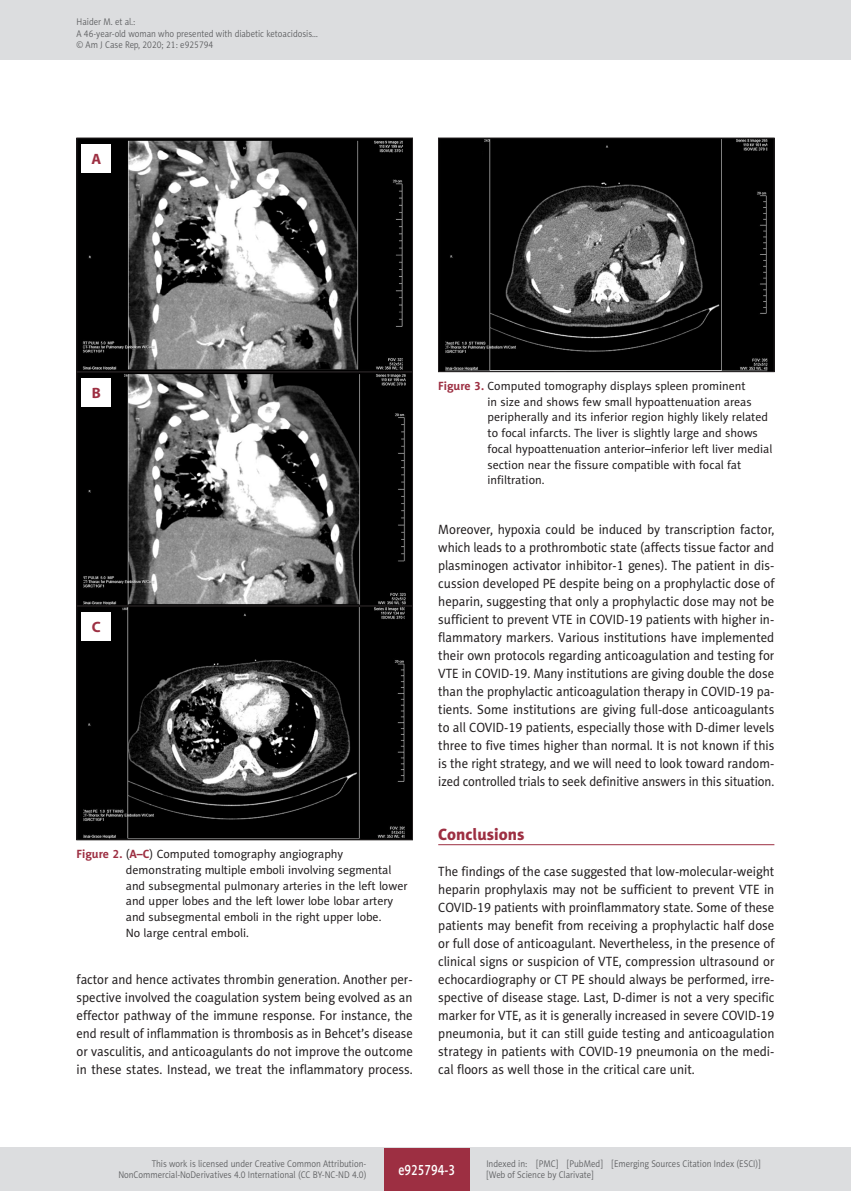
<style>
.page{position:relative;width:851px;height:1191px;background:#fff}
.page>*{position:absolute;margin:0;border:0;box-sizing:border-box;transform-origin:0 0}
.AJCR_Headline_1{font:16.5px "Naomi Sans EFN Heavy";color:#9d2f42}
.AJCR_e-PAGINA{font:15px "Naomi Sans EFN Medium";color:#fff;scale:.8 1}
.t1{font:700 15px "Myriad Pro";color:#9d2f42}
.AJCR_Body{font:13.5px/18px "Naomi Sans EFN";color:#231f20;text-align:justify;scale:.95 1}
.AJCR_Rycina_tytul{font:12px/15.8px "Naomi Sans EFN";color:#231f20}
.AJCR_pagina_zywa{font:9.75px/11.2px "Naomi Sans EFN Light";color:#57585a;scale:.9 1}
.AJCR_pagina_sygnatur{font:9.75px "Naomi Sans EFN Light";color:#57585a;scale:.9 1}
.s1{font-weight:700;color:#9d2f42}
</style>
<div class="page">
<hr style="left:438px;top:844px;width:336px;height:1px;background:#9d2f42">
<img style="left:440px;top:140px;width:332px;height:230px">
<div style="left:438px;top:138px;width:336px;height:234px;border:1px solid #231f20"></div>
<img style="left:79px;top:140px;width:331px;height:698px">
<div style="left:77px;top:138px;width:335px;height:234px;border:1px solid #231f20"></div>
<div style="left:82px;top:144px;width:29px;height:28px;background:#fff"></div>
<div style="left:77px;top:372px;width:335px;height:234px;border:1px solid #231f20"></div>
<div style="left:82px;top:378px;width:29px;height:28px;background:#fff"></div>
<div style="left:77px;top:606px;width:335px;height:234px;border:1px solid #231f20"></div>
<div style="left:82px;top:612px;width:29px;height:28px;background:#fff"></div>
<div style="left:0;top:0;width:850px;height:60px;background:#dcdddf"></div>
<div style="left:0;top:1148px;width:850px;height:43px;background:#dcdddf"></div>
<div style="left:384px;top:1147px;width:85px;height:43px;background:#9d2f42"></div>
<p class="AJCR_pagina_zywa" style="left:77px;top:16px;width:67px">Haider M. et al.:</p>
<p class="AJCR_pagina_zywa" style="left:77px;top:28px;width:269px">A 46-year-old woman who presented with diabetic ketoacidosis…</p>
<p class="AJCR_pagina_sygnatur" style="left:77px;top:39px;width:153px">© Am J Case Rep, 2020; 21: e925794</p>
<p class="t1" style="left:91px;top:149px;width:11px">A</p>
<p class="t1" style="left:92px;top:383px;width:11px">B</p>
<p class="t1" style="left:92px;top:617px;width:10px">C</p>
<p class="AJCR_Rycina_tytul" style="left:126px;top:846px;width:283px;text-indent:-49px"><span class="s1">Figure 2.</span> (<span class="s1">A–C</span>) Computed tomography angiography demonstrating multiple emboli involving segmental and subsegmental pulmonary arteries in the left lower and upper lobes and the left lower lobe lobar artery and subsegmental emboli in the right upper lobe.<br>No large central emboli.</p>
<p class="AJCR_Body" style="left:77px;top:970px;width:355px">factor and hence activates thrombin generation. Another per&shy;spective involved the coagulation system being evolved as an effector pathway of the immune response. For instance, the end result of inflammation is thrombosis as in Behcet’s disease or vasculitis, and anticoagulants do not improve the outcome in these states. Instead, we treat the inflammatory process.</p>
<p class="AJCR_Rycina_tytul" style="left:487px;top:378px;width:286px;text-indent:-49px"><span class="s1">Figure 3.</span> Computed tomography displays spleen prominent<br>in size and shows few small hypoattenuation areas peripherally and its inferior region highly likely related to focal infarcts. The liver is slightly large and shows focal hypoattenuation anterior–inferior left liver medial section near the fissure compatible with focal fat infiltration.</p>
<p class="AJCR_Body" style="left:438px;top:520px;width:355px">Moreover, hypoxia could be induced by transcription factor, which leads to a prothrombotic state (affects tissue factor and plasminogen activator inhibitor-1 genes). The patient in dis&shy;cussion developed PE despite being on a prophylactic dose of heparin, suggesting that only a prophylactic dose may not be sufficient to prevent VTE in COVID-19 patients with higher in&shy;flammatory markers. Various institutions have implemented their own protocols regarding anticoagulation and testing for VTE in COVID-19. Many institutions are giving double the dose than the prophylactic anticoagulation therapy in COVID-19 pa&shy;tients. Some institutions are giving full-dose anticoagulants to all COVID-19 patients, especially those with D-dimer levels three to five times higher than normal. It is not known if this is the right strategy, and we will need to look toward random&shy;ized controlled trials to seek definitive answers in this situation.</p>
<p class="AJCR_Headline_1" style="left:438px;top:824px;width:88px">Conclusions</p>
<p class="AJCR_Body" style="left:438px;top:862px;width:355px">The findings of the case suggested that low-molecular-weight heparin prophylaxis may not be sufficient to prevent VTE in COVID-19 patients with proinflammatory state. Some of these patients may benefit from receiving a prophylactic half dose or full dose of anticoagulant. Nevertheless, in the presence of clinical signs or suspicion of VTE, compression ultrasound or echocardiography or CT PE should always be performed, irre&shy;spective of disease stage. Last, D-dimer is not a very specific marker for VTE, as it is generally increased in severe COVID-19 pneumonia, but it can still guide testing and anticoagulation strategy in patients with COVID-19 pneumonia on the medi&shy;cal floors as well those in the critical care unit.</p>
<p class="AJCR_pagina_zywa" style="left:118px;top:1158px;width:277px;text-align:right">This work is licensed under Creative Common Attribution-<br>NonCommercial-NoDerivatives 4.0 International (CC BY-NC-ND 4.0)</p>
<p class="AJCR_e-PAGINA" style="left:398px;top:1160px;width:72px">e925794-3</p>
<p class="AJCR_pagina_zywa" style="left:486px;top:1158px;width:306px">Indexed in: [PMC] [PubMed] [Emerging Sources Citation Index (ESCI)] [Web of Science by Clarivate]</p>
</div>
